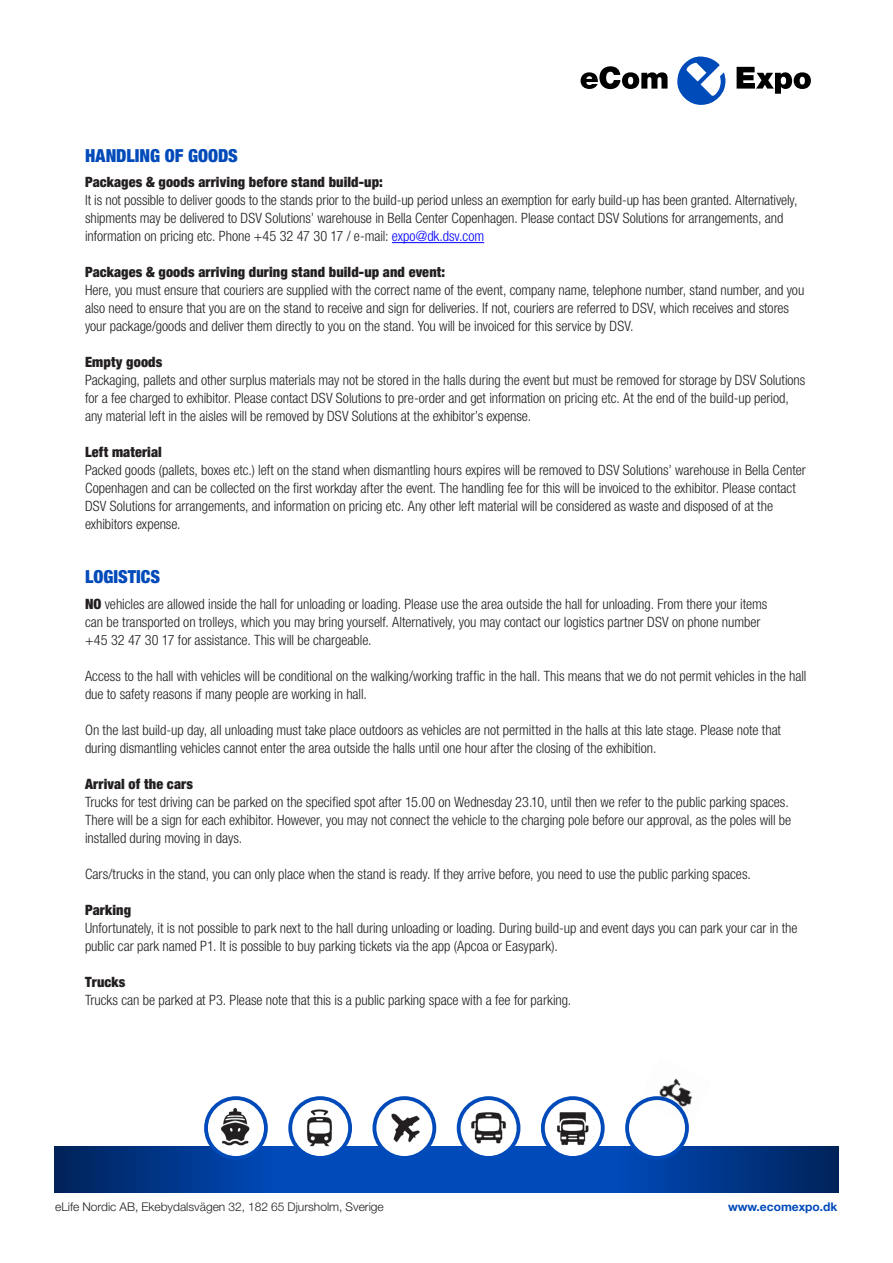
<style>
.page{position:relative;width:893px;height:1263px;background:#fff}
.page>*{position:absolute;margin:0;border:0;box-sizing:border-box;transform-origin:0 0}
.t1{font:900 condensed 18px "Helvetica Neue LT Std";color:#004aba}
.t2{font:300 condensed 14.25px/18px "Helvetica Neue LT Std";letter-spacing:-.005em;color:#231f20}
.t3{font:900 condensed 14.25px "Helvetica Neue LT Std";letter-spacing:.01em;color:#231f20}
.Bröd_indr{font:300 12px "Helvetica Neue LT Std";color:#231f20}
.Bröd_indr-2{font:700 12px "Helvetica Neue LT Std";color:#004aba}
.s1{color:#00f}
.s2{font-weight:900}
</style>
<div class="page">
<hr style="left:392px;top:242px;width:92px;height:1px;background:#00f">
<svg style="left:581px;top:56px;width:230px;height:49px"></svg>
<div style="left:54px;top:1146px;width:785px;height:47px;background:#004aba"></div>
<div style="left:618px;top:1146px;width:221px;height:47px;background:linear-gradient(to right,#0049b9,#002258)"></div>
<div style="left:54px;top:1146px;width:220px;height:47px;background:linear-gradient(to right,#002258,#0049b8)"></div>
<svg style="left:288px;top:1096px;width:64px;height:64px"></svg>
<img style="left:291px;top:1101px;width:58px;height:54px">
<svg style="left:457px;top:1096px;width:63px;height:64px"></svg>
<img style="left:459px;top:1101px;width:58px;height:54px">
<div style="left:373px;top:1096px;width:63px;height:64px;background:#004aba;border-radius:50%"></div>
<img style="left:375px;top:1101px;width:58px;height:55px">
<svg style="left:541px;top:1096px;width:64px;height:64px"></svg>
<img style="left:545px;top:1101px;width:57px;height:54px">
<svg style="left:204px;top:1096px;width:64px;height:64px"></svg>
<img style="left:208px;top:1101px;width:59px;height:54px">
<svg style="left:625px;top:1096px;width:64px;height:64px"></svg>
<div style="left:629px;top:1100px;width:56px;height:56px;background:#fff;border-radius:50%"></div>
<img style="left:639px;top:1078px;width:54px;height:47px">
<p class="t1" style="left:85px;top:144px;width:154px">HANDLING OF GOODS</p>
<p class="t3" style="left:85px;top:173px;width:299px">Packages &amp; goods arriving before stand build-up:</p>
<p class="t2" style="left:85px;top:191px;width:714px">It is not possible to deliver goods to the stands prior to the build-up period unless an exemption for early build-up has been granted. Alternatively, shipments may be delivered to DSV Solutions’ warehouse in Bella Center Copenhagen. Please contact DSV Solutions for arrangements, and information on pricing etc. Phone +45 32 47 30 17 / e-mail: <span class="s1">expo@dk.dsv.com</span></p>
<p class="t3" style="left:85px;top:263px;width:362px">Packages &amp; goods arriving during stand build-up and event:</p>
<p class="t2" style="left:85px;top:281px;width:721px">Here, you must ensure that couriers are supplied with the correct name of the event, company name, telephone number, stand number, and you also need to ensure that you are on the stand to receive and sign for deliveries. If not, couriers are referred to DSV, which receives and stores your package/goods and deliver them directly to you on the stand. You will be invoiced for this service by DSV.</p>
<p class="t3" style="left:85px;top:353px;width:79px">Empty goods</p>
<p class="t2" style="left:85px;top:371px;width:722px">Packaging, pallets and other surplus materials may not be stored in the halls during the event but must be removed for storage by DSV Solutions for a fee charged to exhibitor. Please contact DSV Solutions to pre-order and get information on pricing etc. At the end of the build-up period, any material left in the aisles will be removed by DSV Solutions at the exhibitor’s expense.</p>
<p class="t3" style="left:85px;top:443px;width:78px">Left material</p>
<p class="t2" style="left:85px;top:461px;width:722px">Packed goods (pallets, boxes etc.) left on the stand when dismantling hours expires will be removed to DSV Solutions’ warehouse in Bella Center Copenhagen and can be collected on the first workday after the event. The handling fee for this will be invoiced to the exhibitor. Please contact DSV Solutions for arrangements, and information on pricing etc. Any other left material will be considered as waste and disposed of at the exhibitors expense.</p>
<p class="t1" style="left:85px;top:566px;width:77px">LOGISTICS</p>
<p class="t2" style="left:85px;top:595px;width:684px"><span class="s2">NO</span> vehicles are allowed inside the hall for unloading or loading. Please use the area outside the hall for unloading. From there your items can be transported on trolleys, which you may bring yourself. Alternatively, you may contact our logistics partner DSV on phone number +45 32 47 30 17 for assistance. This will be chargeable.</p>
<p class="t2" style="left:85px;top:667px;width:723px">Access to the hall with vehicles will be conditional on the walking/working traffic in the hall. This means that we do not permit vehicles in the hall due to safety reasons if many people are working in hall.</p>
<p class="t2" style="left:85px;top:721px;width:697px">On the last build-up day, all unloading must take place outdoors as vehicles are not permitted in the halls at this late stage. Please note that during dismantling vehicles cannot enter the area outside the halls until one hour after the closing of the exhibition.</p>
<p class="t3" style="left:85px;top:775px;width:110px">Arrival of the cars</p>
<p class="t2" style="left:85px;top:793px;width:708px">Trucks for test driving can be parked on the specified spot after 15.00 on Wednesday 23.10, until then we refer to the public parking spaces.<br>There will be a sign for each exhibitor. However, you may not connect the vehicle to the charging pole before our approval, as the poles will be installed during moving in days.</p>
<p class="t2" style="left:85px;top:865px;width:667px">Cars/trucks in the stand, you can only place when the stand is ready. If they arrive before, you need to use the public parking spaces.</p>
<p class="t3" style="left:85px;top:901px;width:48px">Parking</p>
<p class="t2" style="left:85px;top:919px;width:714px">Unfortunately, it is not possible to park next to the hall during unloading or loading. During build-up and event days you can park your car in the public car park named P1. It is possible to buy parking tickets via the app (Apcoa or Easypark).</p>
<p class="t3" style="left:85px;top:973px;width:42px">Trucks</p>
<p class="t2" style="left:85px;top:991px;width:488px">Trucks can be parked at P3. Please note that this is a public parking space with a fee for parking.</p>
<p class="Bröd_indr" style="left:55px;top:1199px;width:330px">eLife Nordic AB, Ekebydalsvägen 32, 182 65 Djursholm, Sverige</p>
<p class="Bröd_indr-2" style="left:728px;top:1199px;width:111px">www.ecomexpo.dk</p>
</div>
